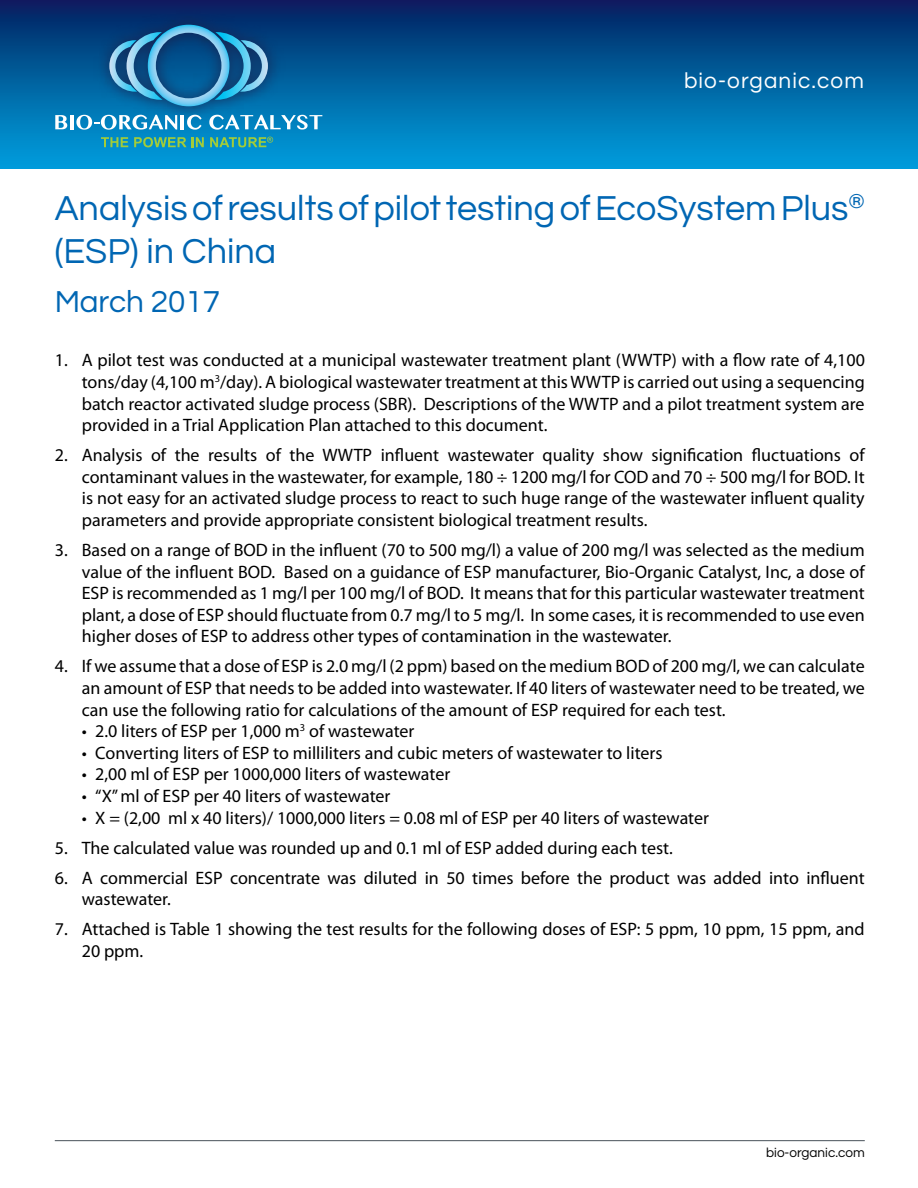
<style>
.page{position:relative;width:918px;height:1188px;background:#fff}
.page>*{position:absolute;margin:0;border:0;box-sizing:border-box;transform-origin:0 0}
.t1{font:36px/43.2px "Questrial";color:#0066b3}
.t2{font:31.5px "Questrial";color:#0066b3}
.t3{font:22.5px "Questrial";letter-spacing:.05em;color:#fff}
.t4{font:18px/21.6px "Myriad Pro";color:#000;text-align:justify}
.t5{font:13.5px "Questrial";color:#000}
</style>
<div class="page">
<div style="left:0;top:0;width:918px;height:169px;background:linear-gradient(to bottom,#042161,#00a2e0)"></div>
<svg style="left:101px;top:137px;width:27px;height:10px"></svg>
<svg style="left:134px;top:137px;width:70px;height:10px"></svg>
<svg style="left:210px;top:137px;width:63px;height:10px"></svg>
<img style="left:90px;top:10px;width:197px;height:115px">
<svg style="left:55px;top:115px;width:12px;height:14px"></svg>
<hr style="left:70px;top:115px;width:4px;height:14px;background:#fff">
<svg style="left:76px;top:115px;width:101px;height:15px"></svg>
<hr style="left:181px;top:115px;width:3px;height:14px;background:#fff">
<svg style="left:187px;top:115px;width:15px;height:15px"></svg>
<svg style="left:209px;top:115px;width:113px;height:15px"></svg>
<svg style="left:109px;top:25px;width:159px;height:81px;background:#2772a4"></svg>
<hr style="left:55px;top:1140px;width:810px;height:1px;background:#48525a">
<p class="t3" style="left:684px;top:70px;width:181px">bio-organic.com</p>
<h1 class="t1" style="left:55px;top:187px;width:812px">Analysis of results of pilot testing of EcoSystem Plus<sup>® </sup>(ESP) in China</h1>
<h2 class="t2" style="left:55px;top:287px;width:167px">March 2017</h2>
<p class="t4" style="left:82px;top:349px;width:785px;text-indent:-27px">1. A pilot test was conducted at a municipal wastewater treatment plant (WWTP) with a flow rate of 4,100 tons/day (4,100 m<sup>3</sup>/day). A biological wastewater treatment at this WWTP is carried out using a sequencing batch reactor activated sludge process (SBR). Descriptions of the WWTP and a pilot treatment system are provided in a Trial Application Plan attached to this document.</p>
<p class="t4" style="left:82px;top:444px;width:785px;text-indent:-27px">2. Analysis of the results of the WWTP influent wastewater quality show signification fluctuations of contaminant values in the wastewater, for example, 180 ÷ 1200 mg/l for COD and 70 ÷ 500 mg/l for BOD. It is not easy for an activated sludge process to react to such huge range of the wastewater influent quality parameters and provide appropriate consistent biological treatment results.</p>
<p class="t4" style="left:82px;top:539px;width:785px;text-indent:-27px">3. Based on a range of BOD in the influent (70 to 500 mg/l) a value of 200 mg/l was selected as the medium value of the influent BOD. Based on a guidance of ESP manufacturer, Bio-Organic Catalyst, Inc, a dose of ESP is recommended as 1 mg/l per 100 mg/l of BOD. It means that for this particular wastewater treatment plant, a dose of ESP should fluctuate from 0.7 mg/l to 5 mg/l. In some cases, it is recommended to use even higher doses of ESP to address other types of contamination in the wastewater.</p>
<p class="t4" style="left:82px;top:655px;width:785px;text-indent:-27px">4. If we assume that a dose of ESP is 2.0 mg/l (2 ppm) based on the medium BOD of 200 mg/l, we can calculate an amount of ESP that needs to be added into wastewater. If 40 liters of wastewater need to be treated, we can use the following ratio for calculations of the amount of ESP required for each test.</p>
<p class="t4" style="left:82px;top:720px;width:334px">• 2.0 liters of ESP per 1,000 m<sup>3</sup> of wastewater</p>
<p class="t4" style="left:82px;top:742px;width:582px">• Converting liters of ESP to milliliters and cubic meters of wastewater to liters</p>
<p class="t4" style="left:82px;top:763px;width:370px">• 2,00 ml of ESP per 1000,000 liters of wastewater</p>
<p class="t4" style="left:82px;top:785px;width:310px">• “X” ml of ESP per 40 liters of wastewater</p>
<p class="t4" style="left:82px;top:807px;width:629px">• X = (2,00 ml x 40 liters)/ 1000,000 liters = 0.08 ml of ESP per 40 liters of wastewater</p>
<p class="t4" style="left:55px;top:837px;width:620px">5. The calculated value was rounded up and 0.1 ml of ESP added during each test.</p>
<p class="t4" style="left:82px;top:867px;width:784px;text-indent:-27px">6. A commercial ESP concentrate was diluted in 50 times before the product was added into influent wastewater.</p>
<p class="t4" style="left:82px;top:918px;width:784px;text-indent:-27px">7. Attached is Table 1 showing the test results for the following doses of ESP: 5 ppm, 10 ppm, 15 ppm, and<br>20 ppm.</p>
<p class="t5" style="left:766px;top:1146px;width:100px">bio-organic.com</p>
</div>
